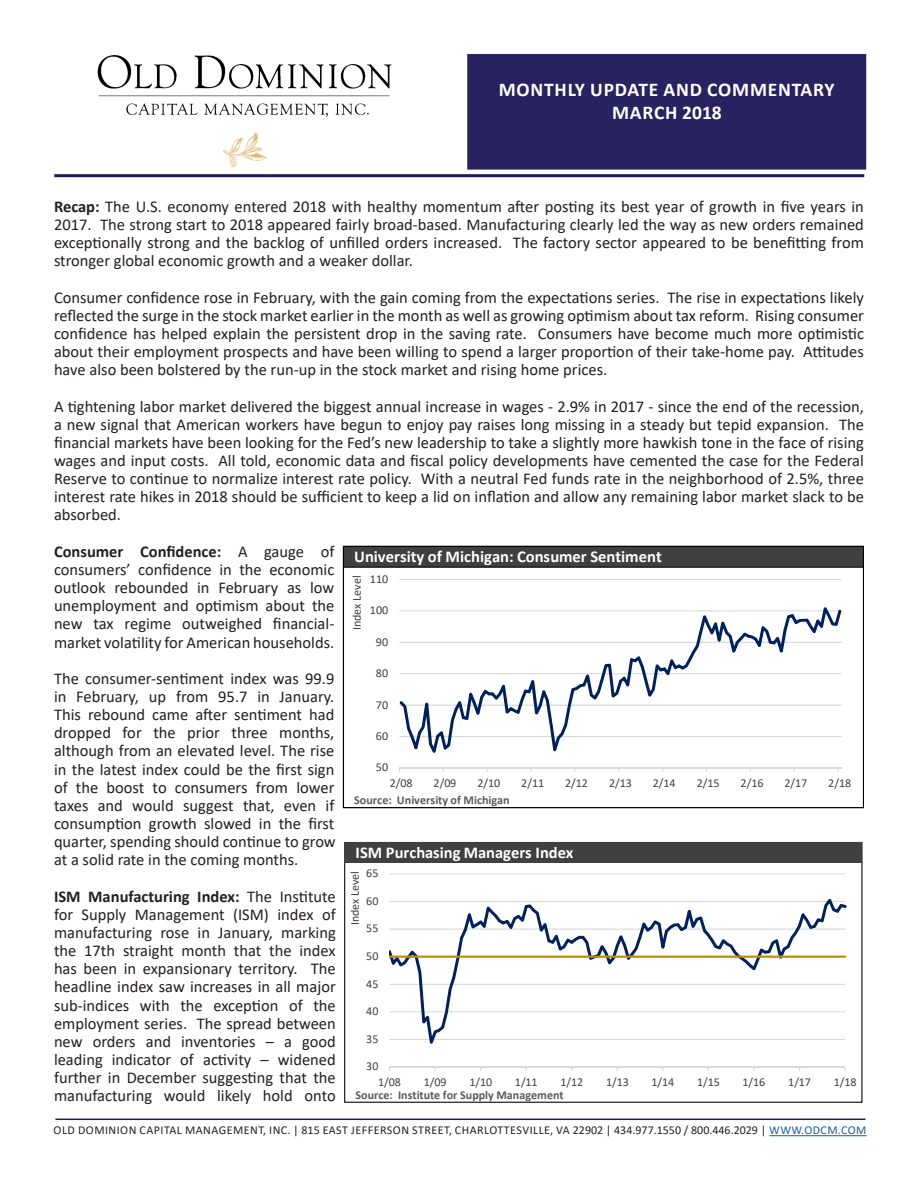
<style>
.page{position:relative;width:918px;height:1188px;background:#fff}
.page>*{position:absolute;margin:0;border:0;box-sizing:border-box;transform-origin:0 0}
.t1{font:700 19.5px "Calibri";letter-spacing:.04em;color:#fff}
.t2{font:700 16.65px "Calibri";color:#fff}
.No_Spacing{font:16.5px/18.1px "Calibri";color:#231f20;text-align:justify}
.t3{font:700 16.5px "Calibri";color:#fff}
.t4{font:12.15px "Calibri";letter-spacing:-.005em;color:#404040}
.t5{font:700 12.15px "Calibri";color:#595959}
.t6{font:12px "Calibri";letter-spacing:.04em;color:#231f20}
.t7{font:12px "Calibri";color:#404040}
.t8{font:700 12px "Calibri";color:#595959}
.s1{font-weight:700}
.s2{color:#175d9e}
</style>
<div class="page">
<hr style="left:54px;top:174px;width:810px;height:3px;background:#1f1a50">
<div style="left:468px;top:55px;width:398px;height:114px;background:#272360"></div>
<div style="left:467px;top:54px;width:399px;height:116px;border:2px solid #272360"></div>
<img style="left:97px;top:55px;width:295px;height:113px">
<hr style="left:769px;top:1135px;width:98px;height:1px;background:#175d9e">
<hr style="left:56px;top:1119px;width:810px;height:1px;background:#1f1a50">
<svg style="left:344px;top:842px;width:518px;height:261px"></svg>
<div style="left:345px;top:842px;width:517px;height:21px;background:#404040"></div>
<svg style="left:343px;top:568px;width:521px;height:240px"></svg>
<svg style="left:343px;top:546px;width:521px;height:22px;background:#3b3b3b"></svg>
<p class="t1" style="left:499px;top:76px;width:337px">MONTHLY UPDATE AND COMMENTARY</p>
<p class="t1" style="left:612px;top:99px;width:111px">MARCH 2018</p>
<p class="No_Spacing" style="left:54px;top:197px;width:811px"><span class="s1">Recap:</span> The U.S. economy entered 2018 with healthy momentum after posting its best year of growth in five years in 2017. The strong start to 2018 appeared fairly broad-based. Manufacturing clearly led the way as new orders remained exceptionally strong and the backlog of unfilled orders increased. The factory sector appeared to be benefitting from stronger global economic growth and a weaker dollar.</p>
<p class="No_Spacing" style="left:54px;top:288px;width:812px">Consumer confidence rose in February, with the gain coming from the expectations series. The rise in expectations likely reflected the surge in the stock market earlier in the month as well as growing optimism about tax reform. Rising consumer confidence has helped explain the persistent drop in the saving rate. Consumers have become much more optimistic about their employment prospects and have been willing to spend a larger proportion of their take-home pay. Attitudes have also been bolstered by the run-up in the stock market and rising home prices.</p>
<p class="No_Spacing" style="left:54px;top:397px;width:812px">A tightening labor market delivered the biggest annual increase in wages - 2.9% in 2017 - since the end of the recession, a new signal that American workers have begun to enjoy pay raises long missing in a steady but tepid expansion. The financial markets have been looking for the Fed’s new leadership to take a slightly more hawkish tone in the face of rising wages and input costs. All told, economic data and fiscal policy developments have cemented the case for the Federal Reserve to continue to normalize interest rate policy. With a neutral Fed funds rate in the neighborhood of 2.5%, three interest rate hikes in 2018 should be sufficient to keep a lid on inflation and allow any remaining labor market slack to be absorbed.</p>
<p class="No_Spacing" style="left:54px;top:542px;width:282px"><span class="s1">Consumer Confidence:</span> A gauge of consumers’ confidence in the economic outlook rebounded in February as low unemployment and optimism about the new tax regime outweighed financial&shy;market volatility for American households.</p>
<p class="No_Spacing" style="left:54px;top:669px;width:283px">The consumer-sentiment index was 99.9 in February, up from 95.7 in January.<br>This rebound came after sentiment had dropped for the prior three months, although from an elevated level. The rise in the latest index could be the first sign of the boost to consumers from lower taxes and would suggest that, even if consumption growth slowed in the first quarter, spending should continue to grow at a solid rate in the coming months.</p>
<p class="No_Spacing" style="left:54px;top:887px;width:283px"><span class="s1">ISM Manufacturing Index:</span> The Institute for Supply Management (ISM) index of manufacturing rose in January, marking the 17th straight month that the index has been in expansionary territory. The headline index saw increases in all major sub-indices with the exception of the employment series. The spread between new orders and inventories – a good leading indicator of activity – widened further in December suggesting that the manufacturing would likely hold onto</p>
<p class="t2" style="left:354px;top:545px;width:309px">University of Michigan: Consumer Sentiment</p>
<p class="t4" style="left:370px;top:570px;width:20px">110</p>
<p class="t4" style="left:348px;top:630px;width:56px;rotate:-90deg">Index Level</p>
<p class="t4" style="left:370px;top:602px;width:20px">100</p>
<p class="t4" style="left:376px;top:633px;width:14px">90</p>
<p class="t4" style="left:376px;top:665px;width:14px">80</p>
<p class="t4" style="left:376px;top:696px;width:14px">70</p>
<p class="t4" style="left:376px;top:728px;width:14px">60</p>
<p class="t4" style="left:376px;top:759px;width:14px">50</p>
<p class="t4" style="left:390px;top:775px;width:24px">2/08</p>
<p class="t4" style="left:434px;top:775px;width:24px">2/09</p>
<p class="t4" style="left:477px;top:775px;width:24px">2/10</p>
<p class="t4" style="left:521px;top:775px;width:24px">2/11</p>
<p class="t4" style="left:565px;top:775px;width:24px">2/12</p>
<p class="t4" style="left:609px;top:775px;width:24px">2/13</p>
<p class="t4" style="left:653px;top:775px;width:24px">2/14</p>
<p class="t4" style="left:697px;top:775px;width:24px">2/15</p>
<p class="t4" style="left:741px;top:775px;width:24px">2/16</p>
<p class="t4" style="left:784px;top:775px;width:24px">2/17</p>
<p class="t4" style="left:828px;top:775px;width:24px">2/18</p>
<p class="t5" style="left:354px;top:791px;width:157px">Source: University of Michigan</p>
<p class="t3" style="left:356px;top:841px;width:220px">ISM Purchasing Managers Index</p>
<p class="t7" style="left:366px;top:865px;width:14px">65</p>
<p class="t7" style="left:346px;top:925px;width:56px;rotate:-90deg">Index Level</p>
<p class="t7" style="left:366px;top:892px;width:14px">60</p>
<p class="t7" style="left:366px;top:920px;width:14px">55</p>
<p class="t7" style="left:366px;top:948px;width:14px">50</p>
<p class="t7" style="left:366px;top:975px;width:14px">45</p>
<p class="t7" style="left:366px;top:1003px;width:14px">40</p>
<p class="t7" style="left:366px;top:1030px;width:14px">35</p>
<p class="t7" style="left:366px;top:1058px;width:14px">30</p>
<p class="t7" style="left:378px;top:1074px;width:24px">1/08</p>
<p class="t7" style="left:424px;top:1074px;width:24px">1/09</p>
<p class="t7" style="left:469px;top:1074px;width:24px">1/10</p>
<p class="t7" style="left:515px;top:1074px;width:24px">1/11</p>
<p class="t7" style="left:560px;top:1074px;width:24px">1/12</p>
<p class="t7" style="left:606px;top:1074px;width:24px">1/13</p>
<p class="t7" style="left:652px;top:1074px;width:24px">1/14</p>
<p class="t7" style="left:697px;top:1074px;width:24px">1/15</p>
<p class="t7" style="left:743px;top:1074px;width:24px">1/16</p>
<p class="t7" style="left:788px;top:1074px;width:24px">1/17</p>
<p class="t7" style="left:834px;top:1074px;width:24px">1/18</p>
<p class="t8" style="left:356px;top:1086px;width:210px">Source: Institute for Supply Management</p>
<p class="t6" style="left:54px;top:1122px;width:814px">OLD DOMINION CAPITAL MANAGEMENT, INC. | 815 EAST JEFFERSON STREET, CHARLOTTESVILLE, VA 22902 | 434.977.1550 / 800.446.2029 | <span class="s2">WWW.ODCM.COM</span></p>
</div>
